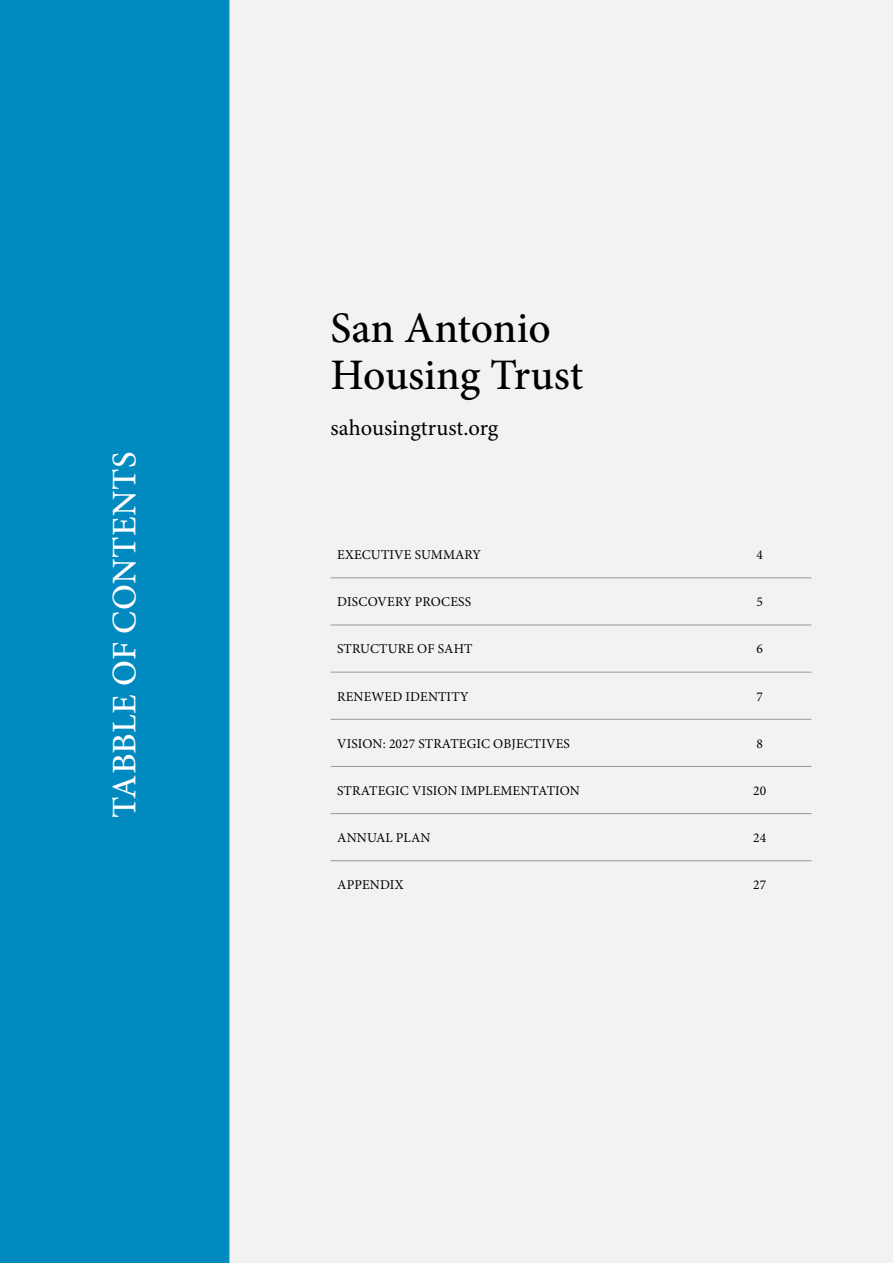
<style>
.page{position:relative;width:893px;height:1263px;background:#fff}
.page>*{position:absolute;margin:0;border:0;box-sizing:border-box;transform-origin:0 0}
.t1{font:500 43.65px/46.3px "Minion Pro";letter-spacing:-.005em;color:#000}
.t2{font:500 34.5px "Minion Pro";letter-spacing:.01em;color:#fff}
.t3{font:22.5px "Minion Pro";letter-spacing:-.005em;color:#000}
.t4{font:13.5px "Minion Pro";letter-spacing:.01em;color:#000}
</style>
<div class="page">
<div style="left:230px;top:0;width:663px;height:1263px;background:#f2f2f3"></div>
<div style="left:0;top:0;width:230px;height:1263px;background:#018abf"></div>
<hr style="left:331px;top:577px;width:377px;height:1px;background:#97999b">
<hr style="left:708px;top:577px;width:103px;height:1px;background:#97999b">
<hr style="left:331px;top:625px;width:377px;height:1px;background:#97999b">
<hr style="left:708px;top:625px;width:103px;height:1px;background:#97999b">
<hr style="left:331px;top:672px;width:377px;height:1px;background:#97999b">
<hr style="left:708px;top:672px;width:103px;height:1px;background:#97999b">
<hr style="left:331px;top:719px;width:377px;height:1px;background:#97999b">
<hr style="left:708px;top:719px;width:103px;height:1px;background:#97999b">
<hr style="left:331px;top:766px;width:377px;height:1px;background:#97999b">
<hr style="left:708px;top:766px;width:103px;height:1px;background:#97999b">
<hr style="left:331px;top:813px;width:377px;height:1px;background:#97999b">
<hr style="left:708px;top:813px;width:103px;height:1px;background:#97999b">
<hr style="left:331px;top:860px;width:377px;height:1px;background:#97999b">
<hr style="left:708px;top:860px;width:103px;height:1px;background:#97999b">
<h2 class="t2" style="left:101px;top:818px;width:368px;rotate:-90deg">TABBLE OF CONTENTS</h2>
<h1 class="t1" style="left:331px;top:305px;width:254px">San Antonio<br>Housing Trust</h1>
<h3 class="t3" style="left:331px;top:413px;width:169px">sahousingtrust.org</h3>
<p class="t4" style="left:337px;top:546px;width:145px">EXECUTIVE SUMMARY</p>
<p class="t4" style="left:756px;top:546px;width:8px">4</p>
<p class="t4" style="left:337px;top:593px;width:135px">DISCOVERY PROCESS</p>
<p class="t4" style="left:756px;top:593px;width:8px">5</p>
<p class="t4" style="left:337px;top:640px;width:137px">STRUCTURE OF SAHT</p>
<p class="t4" style="left:756px;top:640px;width:8px">6</p>
<p class="t4" style="left:337px;top:687px;width:133px">RENEWED IDENTITY</p>
<p class="t4" style="left:756px;top:687px;width:8px">7</p>
<p class="t4" style="left:337px;top:734px;width:234px">VISION: 2027 STRATEGIC OBJECTIVES</p>
<p class="t4" style="left:756px;top:734px;width:8px">8</p>
<p class="t4" style="left:337px;top:781px;width:244px">STRATEGIC VISION IMPLEMENTATION</p>
<p class="t4" style="left:753px;top:781px;width:15px">20</p>
<p class="t4" style="left:337px;top:829px;width:95px">ANNUAL PLAN</p>
<p class="t4" style="left:753px;top:829px;width:15px">24</p>
<p class="t4" style="left:337px;top:876px;width:68px">APPENDIX</p>
<p class="t4" style="left:753px;top:876px;width:15px">27</p>
</div>
